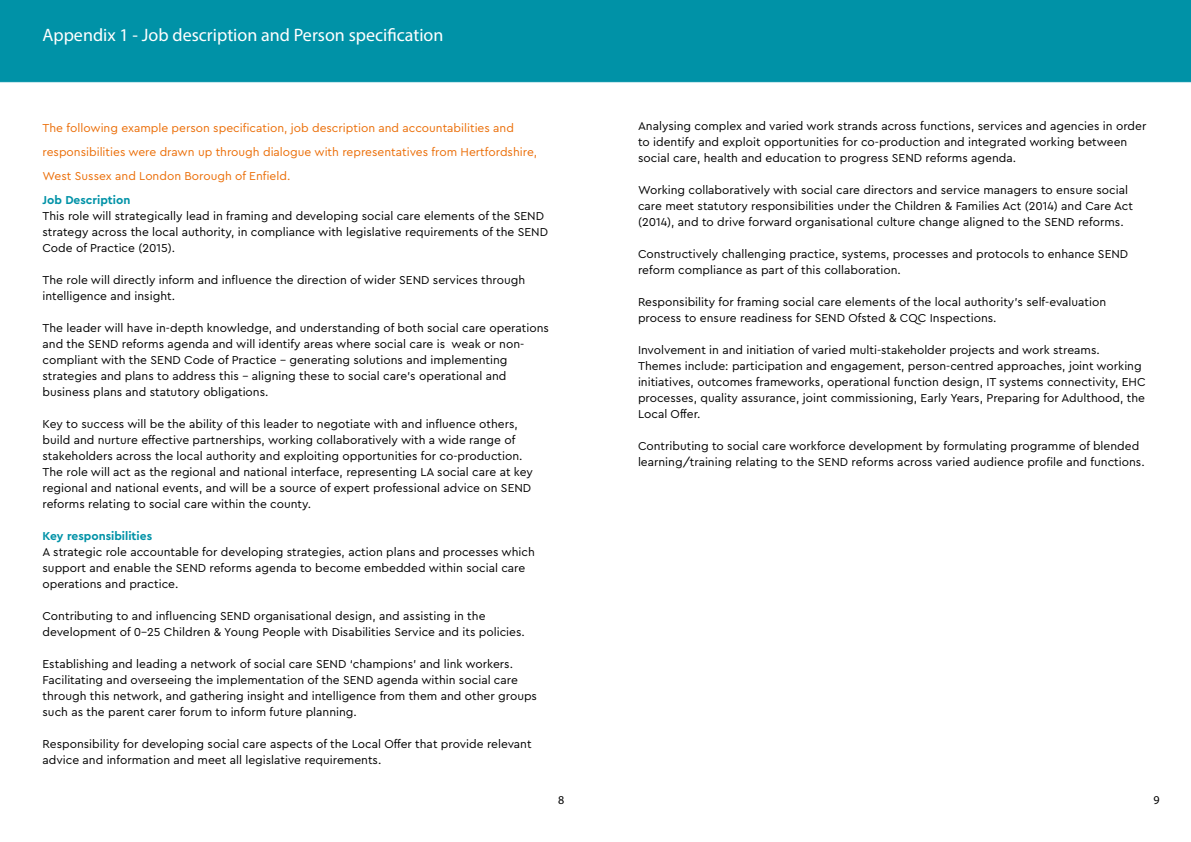
<style>
.page{position:relative;width:1191px;height:842px;background:#fff}
.page>*{position:absolute;margin:0;border:0;box-sizing:border-box;transform-origin:0 0}
.t1{font:18px "Myriad Pro";color:#fff}
.t2{font:12px/16px "Cera Pro";color:#000}
.t3{font:12px/24px "Cera Pro";color:#eb6e08}
.t4{font:700 12px "Cera Pro";color:#0092a7}
.t5{font:12px "Myriad Pro";color:#000}
</style>
<div class="page">
<div style="left:0;top:0;width:1191px;height:82px;background:#0092a7"></div>
<p class="t1" style="left:43px;top:24px;width:402px">Appendix 1 - Job description and Person specification</p>
<p class="t3" style="left:43px;top:115px;width:496px">The following example person specification, job description and accountabilities and responsibilities were drawn up through dialogue with representatives from Hertfordshire,<br>West Sussex and London Borough of Enfield.</p>
<p class="t4" style="left:43px;top:192px;width:89px">Job Description</p>
<p class="t2" style="left:43px;top:207px;width:507px">This role will strategically lead in framing and developing social care elements of the SEND strategy across the local authority, in compliance with legislative requirements of the SEND<br>Code of Practice (2015).</p>
<p class="t2" style="left:43px;top:271px;width:484px">The role will directly inform and influence the direction of wider SEND services through intelligence and insight.</p>
<p class="t2" style="left:43px;top:319px;width:508px">The leader will have in-depth knowledge, and understanding of both social care operations and the SEND reforms agenda and will identify areas where social care is weak or non&shy;compliant with the SEND Code of Practice - generating solutions and implementing strategies and plans to address this - aligning these to social care’s operational and business plans and statutory obligations.</p>
<p class="t2" style="left:43px;top:415px;width:481px">Key to success will be the ability of this leader to negotiate with and influence others, build and nurture effective partnerships, working collaboratively with a wide range of stakeholders across the local authority and exploiting opportunities for co-production.</p>
<p class="t2" style="left:43px;top:463px;width:492px">The role will act as the regional and national interface, representing LA social care at key regional and national events, and will be a source of expert professional advice on SEND reforms relating to social care within the county.</p>
<p class="t4" style="left:43px;top:528px;width:111px">Key responsibilities</p>
<p class="t2" style="left:43px;top:543px;width:494px">A strategic role accountable for developing strategies, action plans and processes which support and enable the SEND reforms agenda to become embedded within social care operations and practice.</p>
<p class="t2" style="left:43px;top:607px;width:484px">Contributing to and influencing SEND organisational design, and assisting in the development of 0-25 Children &amp; Young People with Disabilities Service and its policies.</p>
<p class="t2" style="left:43px;top:655px;width:496px">Establishing and leading a network of social care SEND ‘champions’ and link workers.<br>Facilitating and overseeing the implementation of the SEND agenda within social care through this network, and gathering insight and intelligence from them and other groups such as the parent carer forum to inform future planning.</p>
<p class="t2" style="left:43px;top:735px;width:490px">Responsibility for developing social care aspects of the Local Offer that provide relevant advice and information and meet all legislative requirements.</p>
<p class="t2" style="left:638px;top:118px;width:510px">Analysing complex and varied work strands across functions, services and agencies in order to identify and exploit opportunities for co-production and integrated working between social care, health and education to progress SEND reforms agenda.</p>
<p class="t2" style="left:638px;top:182px;width:496px">Working collaboratively with social care directors and service managers to ensure social care meet statutory responsibilities under the Children &amp; Families Act (2014) and Care Act (2014), and to drive forward organisational culture change aligned to the SEND reforms.</p>
<p class="t2" style="left:638px;top:246px;width:492px">Constructively challenging practice, systems, processes and protocols to enhance SEND reform compliance as part of this collaboration.</p>
<p class="t2" style="left:638px;top:294px;width:470px">Responsibility for framing social care elements of the local authority’s self-evaluation process to ensure readiness for SEND Ofsted &amp; CQC Inspections.</p>
<p class="t2" style="left:638px;top:342px;width:509px">Involvement in and initiation of varied multi-stakeholder projects and work streams.<br>Themes include: participation and engagement, person-centred approaches, joint working initiatives, outcomes frameworks, operational function design, IT systems connectivity, EHC processes, quality assurance, joint commissioning, Early Years, Preparing for Adulthood, the Local Offer.</p>
<p class="t2" style="left:638px;top:438px;width:508px">Contributing to social care workforce development by formulating programme of blended learning/training relating to the SEND reforms across varied audience profile and functions.</p>
<p class="t5" style="left:558px;top:793px;width:8px">8</p>
<p class="t5" style="left:1153px;top:793px;width:8px">9</p>
</div>
